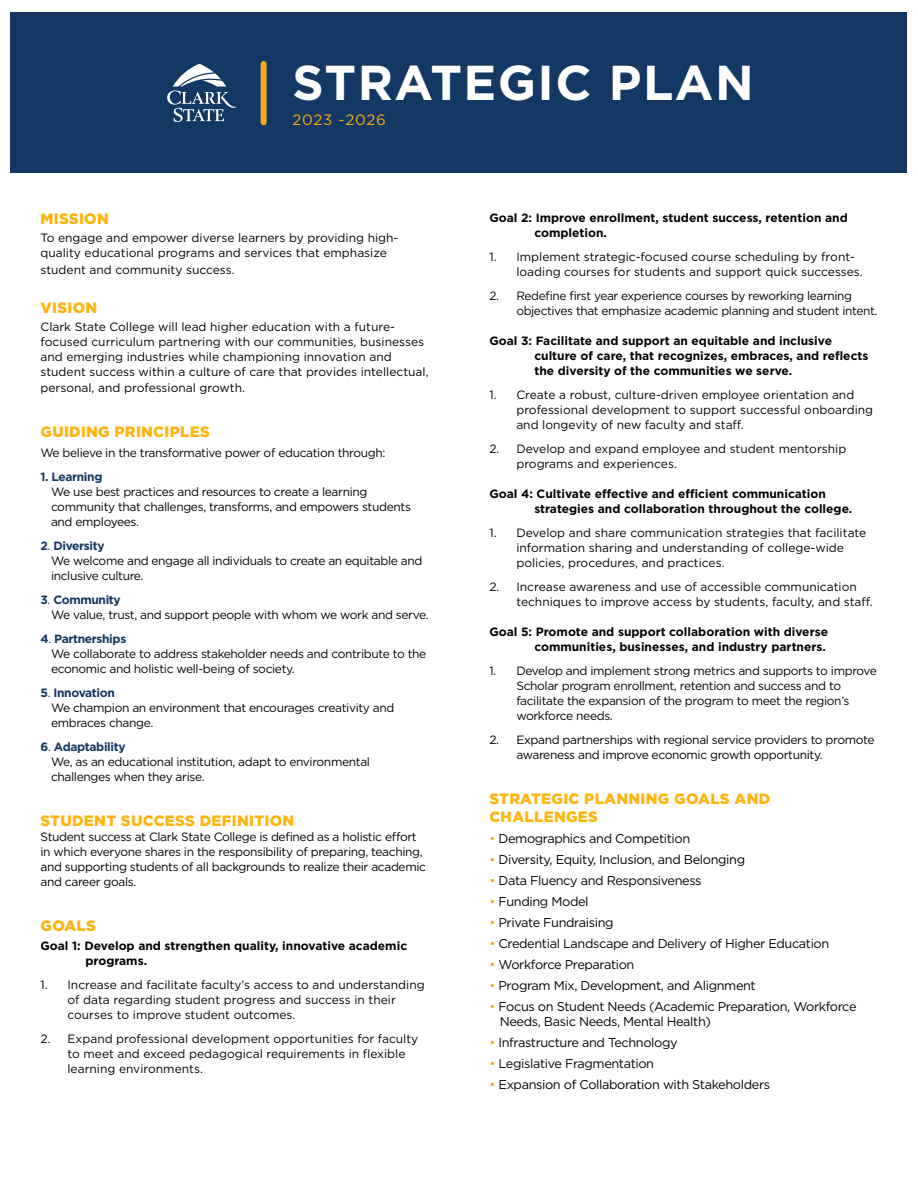
<style>
.page{position:relative;width:918px;height:1188px;background:#fff}
.page>*{position:absolute;margin:0;border:0;box-sizing:border-box;transform-origin:0 0}
.t1{font:700 48.9px "Gotham";letter-spacing:.03em;color:#fff}
.t2{font:900 15px/18px "Gotham";letter-spacing:.02em;color:#ffb40f}
.t3{font:15px "Gotham";letter-spacing:.05em;color:#f5a81c}
.t4{font:12.75px/15px "Gotham";letter-spacing:-.03em;color:#020403}
.t5{font:12px/15px "Gotham";color:#020403}
.t6{font:12px/15px "Gotham";letter-spacing:-.025em;color:#020403}
.t7{font:700 12px/15px "Gotham";color:#020403}
.s1{font-weight:700;color:#133863}
.s2{color:#133863}
.s3{color:#f5a81c}
</style>
<div class="page">
<div style="left:10px;top:13px;width:897px;height:160px;background:#133863"></div>
<svg style="left:167px;top:64px;width:70px;height:58px"></svg>
<div style="left:261px;top:64px;width:6px;height:58px;background:#f5a81c"></div>
<p class="t1" style="left:293px;top:50px;width:463px">STRATEGIC PLAN</p>
<p class="t3" style="left:293px;top:110px;width:95px">2023 -2026</p>
<p class="t2" style="left:40px;top:210px;width:70px">MISSION</p>
<p class="t5" style="left:40px;top:230px;width:359px">To engage and empower diverse learners by providing high&shy;quality educational programs and services that emphasize</p>
<p class="t5" style="left:40px;top:262px;width:196px">student and community success.</p>
<p class="t2" style="left:40px;top:298px;width:58px">VISION</p>
<p class="t5" style="left:40px;top:319px;width:390px">Clark State College will lead higher education with a future&shy;focused curriculum partnering with our communities, businesses and emerging industries while championing innovation and student success within a culture of care that provides intellectual,</p>
<p class="t5" style="left:40px;top:380px;width:206px">personal, and professional growth.</p>
<p class="t2" style="left:40px;top:423px;width:171px">GUIDING PRINCIPLES</p>
<p class="t6" style="left:40px;top:445px;width:347px">We believe in the transformative power of education through:</p>
<p class="t6" style="left:51px;top:469px;width:361px;text-indent:-10px"><span class="s1">1. Learning<br></span>We use best practices and resources to create a learning community that challenges, transforms, and empowers students and employees.</p>
<p class="t6" style="left:51px;top:538px;width:373px;text-indent:-10px"><span class="s1">2</span><span class="s2">.</span> <span class="s1">Diversity<br></span>We welcome and engage all individuals to create an equitable and inclusive culture.</p>
<p class="t6" style="left:51px;top:592px;width:379px;text-indent:-10px"><span class="s1">3</span><span class="s2">.</span> <span class="s1">Community<br></span>We value, trust, and support people with whom we work and serve.</p>
<p class="t6" style="left:51px;top:631px;width:377px;text-indent:-10px"><span class="s1">4</span><span class="s2">.</span> <span class="s1">Partnerships<br></span>We collaborate to address stakeholder needs and contribute to the economic and holistic well-being of society.</p>
<p class="t6" style="left:51px;top:685px;width:345px;text-indent:-10px"><span class="s1">5</span><span class="s2">.</span> <span class="s1">Innovation<br></span>We champion an environment that encourages creativity and embraces change.</p>
<p class="t6" style="left:51px;top:739px;width:321px;text-indent:-10px"><span class="s1">6</span><span class="s2">.</span> <span class="s1">Adaptability<br></span>We, as an educational institution, adapt to environmental challenges when they arise.</p>
<p class="t2" style="left:40px;top:811px;width:255px">STUDENT SUCCESS DEFINITION</p>
<p class="t6" style="left:40px;top:829px;width:387px">Student success at Clark State College is defined as a holistic effort in which everyone shares in the responsibility of preparing, teaching, and supporting students of all backgrounds to realize their academic and career goals.</p>
<p class="t2" style="left:40px;top:916px;width:57px">GOALS</p>
<p class="t7" style="left:86px;top:939px;width:323px;text-indent:-45px">Goal 1: Develop and strengthen quality, innovative academic programs.</p>
<p class="t5" style="left:68px;top:977px;width:359px;text-indent:-27px">1. Increase and facilitate faculty’s access to and understanding of data regarding student progress and success in their courses to improve student outcomes.</p>
<p class="t5" style="left:68px;top:1031px;width:352px;text-indent:-27px">2. Expand professional development opportunities for faculty to meet and exceed pedagogical requirements in flexible learning environments.</p>
<p class="t7" style="left:534px;top:210px;width:315px;text-indent:-45px">Goal 2: Improve enrollment, student success, retention and completion.</p>
<p class="t5" style="left:516px;top:249px;width:348px;text-indent:-27px">1. Implement strategic-focused course scheduling by front&shy;loading courses for students and support quick successes.</p>
<p class="t6" style="left:516px;top:288px;width:363px;text-indent:-27px">2. Redefine first year experience courses by reworking learning objectives that emphasize academic planning and student intent.</p>
<p class="t7" style="left:534px;top:333px;width:336px;text-indent:-45px">Goal 3: Facilitate and support an equitable and inclusive culture of care, that recognizes, embraces, and reflects the diversity of the communities we serve.</p>
<p class="t5" style="left:516px;top:387px;width:358px;text-indent:-27px">1. Create a robust, culture-driven employee orientation and professional development to support successful onboarding and longevity of new faculty and staff.</p>
<p class="t5" style="left:516px;top:441px;width:332px;text-indent:-27px">2. Develop and expand employee and student mentorship programs and experiences.</p>
<p class="t7" style="left:534px;top:486px;width:320px;text-indent:-45px">Goal 4: Cultivate effective and efficient communication strategies and collaboration throughout the college.</p>
<p class="t5" style="left:516px;top:525px;width:351px;text-indent:-27px">1. Develop and share communication strategies that facilitate information sharing and understanding of college-wide policies, procedures, and practices.</p>
<p class="t5" style="left:516px;top:579px;width:358px;text-indent:-27px">2. Increase awareness and use of accessible communication techniques to improve access by students, faculty, and staff.</p>
<p class="t7" style="left:489px;top:624px;width:340px;text-align:right">Goal 5: Promote and support collaboration with diverse communities, businesses, and industry partners.</p>
<p class="t6" style="left:516px;top:663px;width:362px;text-indent:-27px">1. Develop and implement strong metrics and supports to improve Scholar program enrollment, retention and success and to facilitate the expansion of the program to meet the region’s workforce needs.</p>
<p class="t6" style="left:516px;top:732px;width:360px;text-indent:-27px">2. Expand partnerships with regional service providers to promote awareness and improve economic growth opportunity.</p>
<p class="t2" style="left:489px;top:789px;width:282px">STRATEGIC PLANNING GOALS AND<br>CHALLENGES</p>
<p class="t4" style="left:489px;top:831px;width:202px"><span class="s3">•</span> Demographics and Competition</p>
<p class="t4" style="left:489px;top:852px;width:257px"><span class="s3">•</span> Diversity, Equity, Inclusion, and Belonging</p>
<p class="t4" style="left:489px;top:873px;width:214px"><span class="s3">•</span> Data Fluency and Responsiveness</p>
<p class="t4" style="left:489px;top:894px;width:101px"><span class="s3">•</span> Funding Model</p>
<p class="t4" style="left:489px;top:915px;width:126px"><span class="s3">•</span> Private Fundraising</p>
<p class="t4" style="left:489px;top:936px;width:341px"><span class="s3">•</span> Credential Landscape and Delivery of Higher Education</p>
<p class="t4" style="left:489px;top:957px;width:147px"><span class="s3">•</span> Workforce Preparation</p>
<p class="t4" style="left:489px;top:978px;width:268px"><span class="s3">•</span> Program Mix, Development, and Alignment</p>
<p class="t4" style="left:500px;top:999px;width:358px;text-indent:-10px"><span class="s3">•</span> Focus on Student Needs (Academic Preparation, Workforce<br>Needs, Basic Needs, Mental Health)</p>
<p class="t4" style="left:489px;top:1035px;width:190px"><span class="s3">•</span> Infrastructure and Technology</p>
<p class="t4" style="left:489px;top:1056px;width:166px"><span class="s3">•</span> Legislative Fragmentation</p>
<p class="t4" style="left:489px;top:1077px;width:282px"><span class="s3">•</span> Expansion of Collaboration with Stakeholders</p>
</div>
